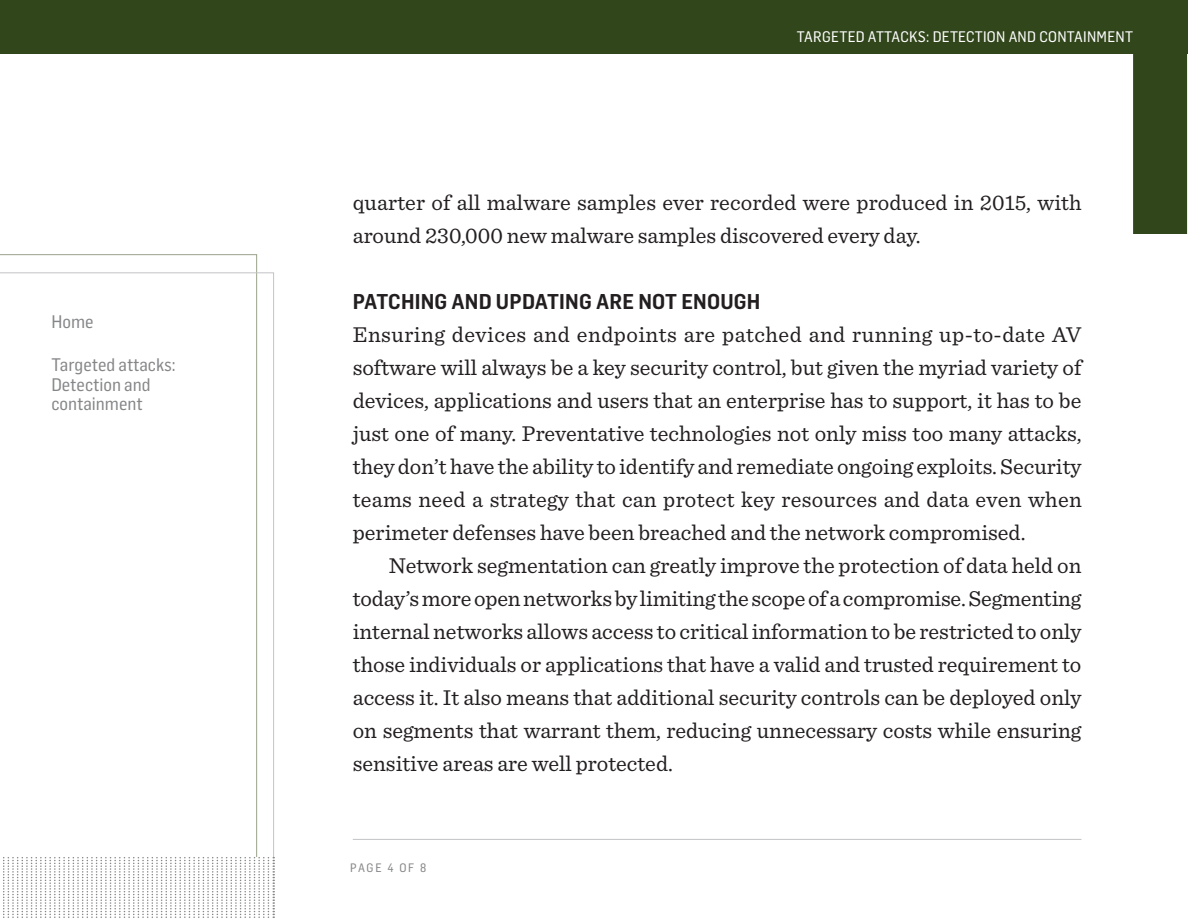
<style>
.page{position:relative;width:1188px;height:918px;background:#fff}
.page>*{position:absolute;margin:0;border:0;box-sizing:border-box;transform-origin:0 0}
.body_copy{font:22.5px/33px "Sentinel";color:#231f20}
.body_copy-first_para{font:22.5px/33px "Sentinel";color:#231f20;text-align:justify}
.subhead{font:600 21px "Flama Semicondensed";letter-spacing:.01em;color:#231f20}
.t1{font:17.85px/19.5px "Flama Semicondensed Basic";color:#858688}
.t2{font:15px "Flama Semicondensed Basic";letter-spacing:.02em;color:#fff}
.t3{font:12px "Flama Semicondensed Basic";letter-spacing:.145em;color:#858688}
</style>
<div class="page">
<svg style="left:0;top:272px;width:274px;height:585px"></svg>
<hr style="left:353px;top:839px;width:728px;height:1px;background:#c3c4c6">
<div style="left:1133px;top:0;width:54px;height:234px;background:#32461b"></div>
<div style="left:0;top:0;width:1188px;height:54px;background:#32461b"></div>
<svg style="left:3px;top:857px;width:271px;height:61px"></svg>
<p class="t1" style="left:51px;top:311px;width:44px">Home</p>
<p class="t1" style="left:51px;top:354px;width:126px">Targeted attacks:<br>Detection and containment</p>
<p class="t2" style="left:797px;top:27px;width:338px">TARGETED ATTACKS: DETECTION AND CONTAINMENT</p>
<p class="body_copy" style="left:353px;top:185px;width:730px">quarter of all malware samples ever recorded were produced in 2015, with around 230,000 new malware samples discovered every day.</p>
<p class="subhead" style="left:353px;top:288px;width:409px">PATCHING AND UPDATING ARE NOT ENOUGH</p>
<p class="body_copy-first_para" style="left:353px;top:317px;width:731px">Ensuring devices and endpoints are patched and running up-to-date AV software will always be a key security control, but given the myriad variety of devices, applications and users that an enterprise has to support, it has to be just one of many. Preventative technologies not only miss too many attacks, they don’t have the ability to identify and remediate ongoing exploits. Security teams need a strategy that can protect key resources and data even when perimeter defenses have been breached and the network compromised.</p>
<p class="body_copy" style="left:353px;top:548px;width:730px;text-align:justify;text-indent:36px">Network segmentation can greatly improve the protection of data held on today’s more open networks by limiting the scope of a compromise. Segmenting internal networks allows access to critical information to be restricted to only those individuals or applications that have a valid and trusted requirement to access it. It also means that additional security controls can be deployed only on segments that warrant them, reducing unnecessary costs while ensuring sensitive areas are well protected.</p>
<p class="t3" style="left:350px;top:860px;width:78px">PAGE 4 OF 8</p>
</div>
